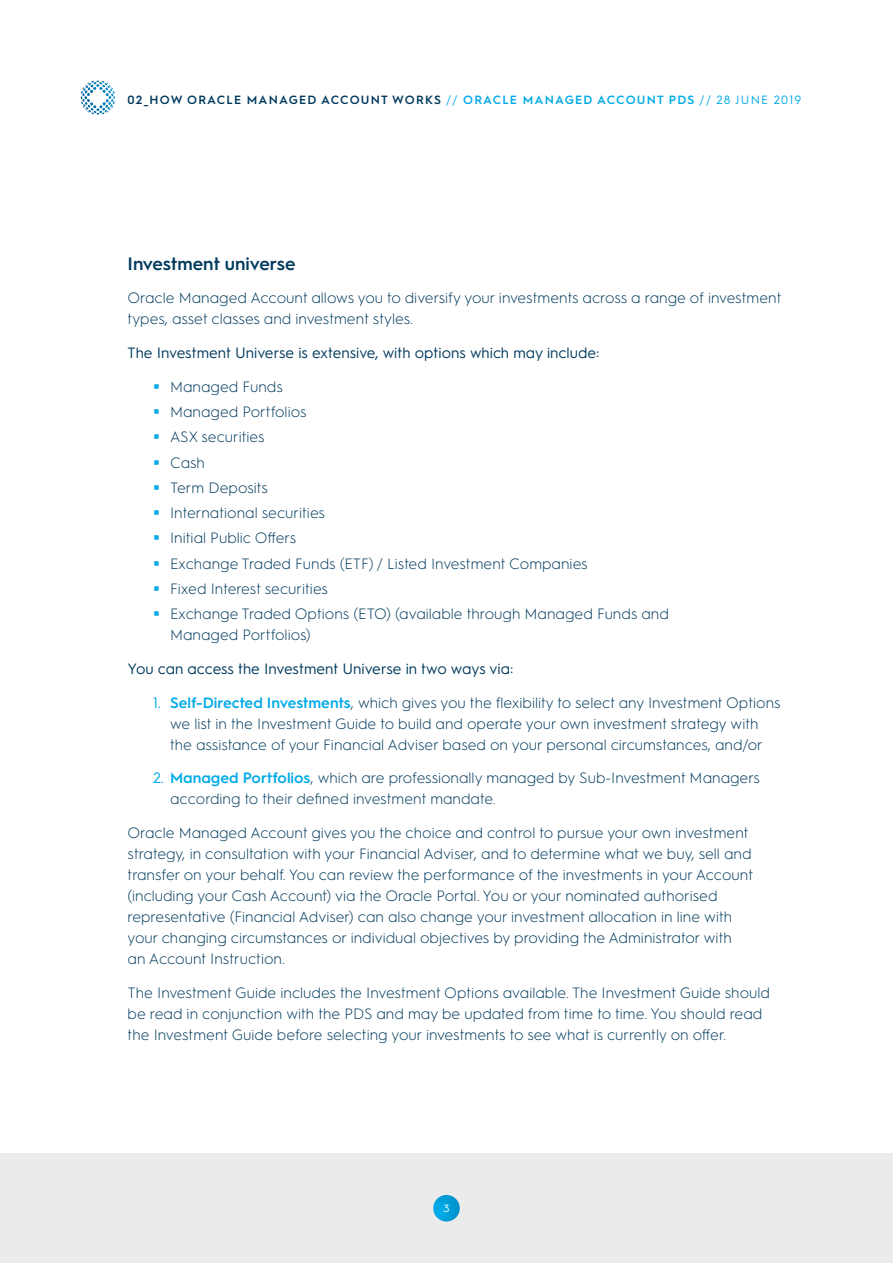
<style>
.page{position:relative;width:893px;height:1263px;background:#fff}
.page>*{position:absolute;margin:0;border:0;box-sizing:border-box;transform-origin:0 0}
.t1{font:600 18px "Hurme Geometric Sans 1";color:#003a5d}
.t2{font:300 15px/21px "Hurme Geometric Sans 1";color:#003a5d}
.t3{font:15px "Hurme Geometric Sans 1";color:#003a5d}
.t4{font:600 12px "Hurme Geometric Sans 1";letter-spacing:.1em;color:#003a5d}
.t5{font:10.5px "Hurme Geometric Sans 1";color:#fff}
.s1{font-weight:400;color:#00aae7}
.s2{color:#00aae7}
.s3{font-weight:600;color:#00aae7}
</style>
<div class="page">
<svg style="left:82px;top:81px;width:31px;height:9px"></svg>
<div style="left:0;top:1154px;width:893px;height:109px;background:#ebebec"></div>
<svg style="left:433px;top:1195px;width:27px;height:26px"></svg>
<p class="t4" style="left:128px;top:91px;width:675px">02_HOW ORACLE MANAGED ACCOUNT WORKS <span class="s1">//</span> <span class="s2">ORACLE MANAGED ACCOUNT PDS</span> <span class="s1">// 28 JUNE 2019</span></p>
<p class="t1" style="left:128px;top:251px;width:169px">Investment universe</p>
<p class="t2" style="left:128px;top:287px;width:655px">Oracle Managed Account allows you to diversify your investments across a range of investment types, asset classes and investment styles.</p>
<p class="t3" style="left:128px;top:342px;width:473px">The Investment Universe is extensive, with options which may include:</p>
<p class="t2" style="left:170px;top:373px;width:500px;line-height:25.2px">Managed Funds<br>Managed Portfolios<br>ASX securities<br>Cash<br>Term Deposits<br>International securities<br>Initial Public Offers<br>Exchange Traded Funds (ETF) / Listed Investment Companies<br>Fixed Interest securities<br>Exchange Traded Options (ETO) (available through Managed Funds and</p>
<p class="t2" style="left:170px;top:623px;width:142px">Managed Portfolios)</p>
<p class="t3" style="left:128px;top:658px;width:387px">You can access the Investment Universe in two ways via:</p>
<p class="t2" style="left:153px;top:691px;width:629px;text-align:center"><span class="s1">1.</span> <span class="s3">Self-Directed Investments</span>, which gives you the flexibility to select any Investment Options we list in the Investment Guide to build and operate your own investment strategy with<br>the assistance of your Financial Adviser based on your personal circumstances, and/or</p>
<p class="t2" style="left:170px;top:767px;width:591px;text-indent:-17px"><span class="s1">2.</span> <span class="s3">Managed Portfolios</span>, which are professionally managed by Sub-Investment Managers according to their defined investment mandate.</p>
<p class="t2" style="left:128px;top:821px;width:627px">Oracle Managed Account gives you the choice and control to pursue your own investment strategy, in consultation with your Financial Adviser, and to determine what we buy, sell and transfer on your behalf. You can review the performance of the investments in your Account (including your Cash Account) via the Oracle Portal. You or your nominated authorised representative (Financial Adviser) can also change your investment allocation in line with your changing circumstances or individual objectives by providing the Administrator with an Account Instruction.</p>
<p class="t2" style="left:128px;top:981px;width:644px">The Investment Guide includes the Investment Options available. The Investment Guide should be read in conjunction with the PDS and may be updated from time to time. You should read the Investment Guide before selecting your investments to see what is currently on offer.</p>
<p class="t5" style="left:443px;top:1201px;width:8px">3</p>
</div>
